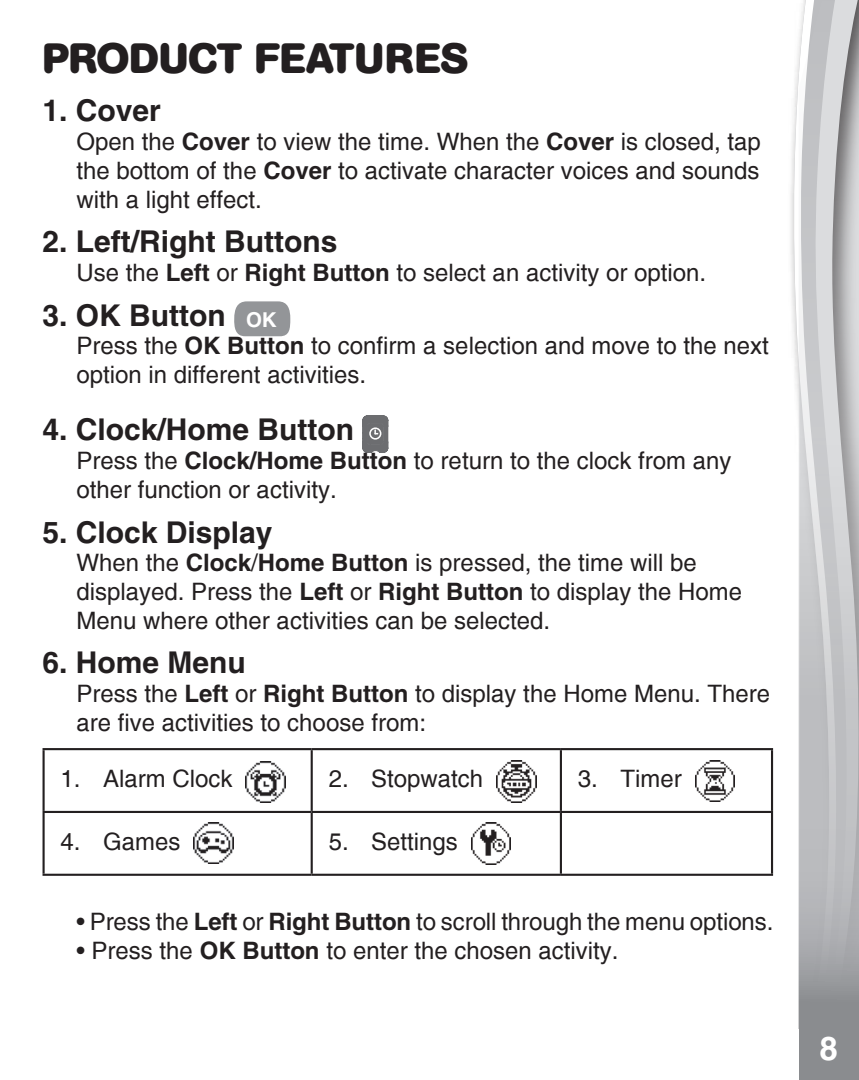
<style>
.page{position:relative;width:859px;height:1080px;background:#fff}
.page>*{position:absolute;margin:0;border:0;box-sizing:border-box;transform-origin:0 0}
.point{font:700 42px "AG Book Rounded";color:#231f20}
.t1{font:700 33px "Helvetica";color:#fff}
.point-2{font:700 30px "Helvetica";color:#231f20}
.point-3{font:24px/28.8px "Helvetica";color:#231f20}
.t2{font:700 20.4px "Helvetica";color:#fff}
.s1{font-weight:700}
</style>
<div class="page">
<svg style="left:793px;top:46px;width:6px;height:983px"></svg>
<svg style="left:799px;top:0;width:60px;height:1080px;background:#bebfc1"></svg>
<svg style="left:234px;top:301px;width:56px;height:35px;background:#9a9c9f"></svg>
<svg style="left:362px;top:415px;width:27px;height:38px"></svg>
<hr style="left:43px;top:748px;width:269px;height:2px;background:#231f20">
<hr style="left:43px;top:750px;width:2px;height:61px;background:#231f20">
<hr style="left:312px;top:748px;width:249px;height:2px;background:#231f20">
<hr style="left:311px;top:750px;width:2px;height:61px;background:#231f20">
<hr style="left:561px;top:748px;width:212px;height:2px;background:#231f20">
<hr style="left:560px;top:750px;width:2px;height:61px;background:#231f20">
<hr style="left:771px;top:750px;width:2px;height:61px;background:#231f20">
<hr style="left:43px;top:811px;width:269px;height:2px;background:#231f20">
<hr style="left:43px;top:813px;width:2px;height:61px;background:#231f20">
<hr style="left:312px;top:811px;width:249px;height:2px;background:#231f20">
<hr style="left:311px;top:813px;width:2px;height:61px;background:#231f20">
<hr style="left:561px;top:811px;width:212px;height:2px;background:#231f20">
<hr style="left:560px;top:813px;width:2px;height:61px;background:#231f20">
<hr style="left:771px;top:813px;width:2px;height:61px;background:#231f20">
<hr style="left:43px;top:874px;width:269px;height:2px;background:#231f20">
<hr style="left:312px;top:874px;width:249px;height:2px;background:#231f20">
<hr style="left:561px;top:874px;width:212px;height:2px;background:#231f20">
<img style="left:246px;top:761px;width:39px;height:41px">
<img style="left:497px;top:761px;width:39px;height:41px">
<img style="left:695px;top:760px;width:39px;height:42px">
<img style="left:194px;top:823px;width:39px;height:41px">
<img style="left:471px;top:823px;width:40px;height:41px">
<p class="point" style="left:43px;top:34px;width:427px">PRODUCT FEATURES</p>
<p class="point-2" style="left:43px;top:93px;width:120px">1. Cover</p>
<p class="point-3" style="left:77px;top:128px;width:686px;text-align:justify">Open the <span class="s1">Cover</span> to view the time. When the <span class="s1">Cover</span> is closed, tap the bottom of the <span class="s1">Cover</span> to activate character voices and sounds with a light effect.</p>
<p class="point-2" style="left:43px;top:223px;width:296px">2. Left/Right Buttons</p>
<p class="point-3" style="left:77px;top:258px;width:631px">Use the <span class="s1">Left</span> or <span class="s1">Right Button</span> to select an activity or option.</p>
<p class="point-2" style="left:43px;top:297px;width:185px">3. OK Button</p>
<p class="t2" style="left:246px;top:307px;width:32px">OK</p>
<p class="point-3" style="left:77px;top:332px;width:694px">Press the <span class="s1">OK Button</span> to confirm a selection and move to the next option in different activities.</p>
<p class="point-2" style="left:43px;top:412px;width:313px">4. Clock/Home Button</p>
<p class="point-3" style="left:77px;top:447px;width:656px">Press the <span class="s1">Clock/Home Button</span> to return to the clock from any other function or activity.</p>
<p class="point-2" style="left:43px;top:514px;width:232px">5. Clock Display</p>
<p class="point-3" style="left:77px;top:549px;width:667px">When the <span class="s1">Clock</span>/<span class="s1">Home Button</span> is pressed, the time will be displayed. Press the <span class="s1">Left</span> or <span class="s1">Right Button</span> to display the Home<br>Menu where other activities can be selected.</p>
<p class="point-2" style="left:43px;top:645px;width:205px">6. Home Menu</p>
<p class="point-3" style="left:77px;top:680px;width:695px">Press the <span class="s1">Left</span> or <span class="s1">Right Button</span> to display the Home Menu. There are five activities to choose from:</p>
<p class="point-3" style="left:61px;top:765px;width:173px">1. Alarm Clock</p>
<p class="point-3" style="left:329px;top:765px;width:156px">2. Stopwatch</p>
<p class="point-3" style="left:578px;top:765px;width:105px">3. Timer</p>
<p class="point-3" style="left:61px;top:828px;width:121px">4. Games</p>
<p class="point-3" style="left:329px;top:828px;width:131px">5. Settings</p>
<p class="point-3" style="left:77px;top:908px;width:698px">• Press the <span class="s1">Left</span> or <span class="s1">Right Button</span> to scroll through the menu options.</p>
<p class="point-3" style="left:77px;top:936px;width:543px">• Press the <span class="s1">OK Button</span> to enter the chosen activity.</p>
<h2 class="t1" style="left:820px;top:1025px;width:25px">8 <sup>8</sup>8</h2>
</div>
